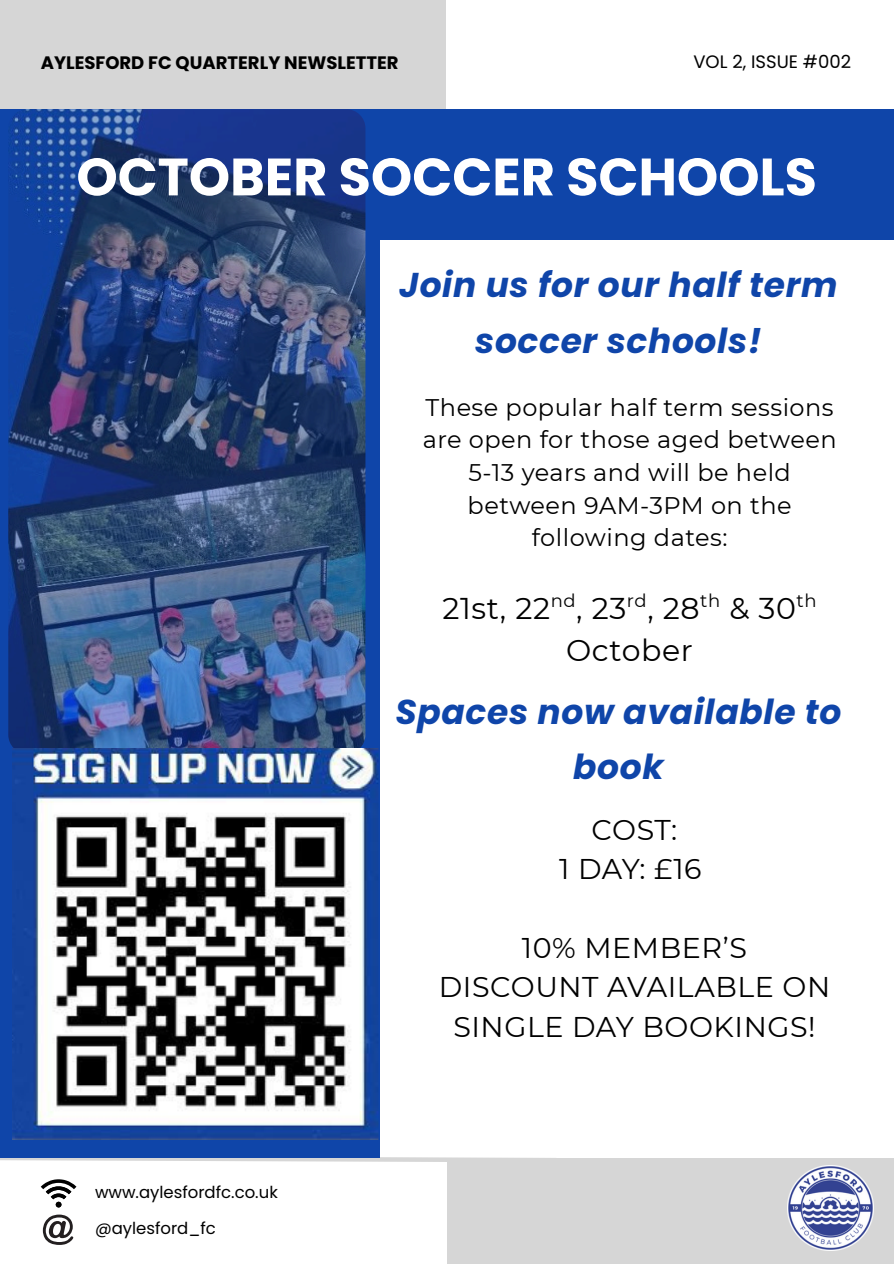
<style>
.page{position:relative;width:894px;height:1264px;background:#fff}
.page>*{position:absolute;margin:0;border:0;box-sizing:border-box;transform-origin:0 0}
.t1{font:700 52.5px "Poppins";color:#fff}
.t2{font:italic 700 34.35px/55.2px "Poppins";letter-spacing:.02em;color:#0f45a9;text-align:center}
.t3{font:30px/41.7px "Montserrat";letter-spacing:.02em;color:#000}
.t4{font:28.5px/39.5px "Montserrat";letter-spacing:.02em;color:#000;text-align:center}
.t5{font:24px/32.7px "Montserrat";letter-spacing:.02em;color:#000;text-align:center}
.t6{font:700 18px "Poppins";color:#000}
.t7{font:18px "Poppins";color:#000}
.t8{font:18px "Montserrat";letter-spacing:.035em;color:#000}
.t9{font:16.5px/35.8px "Poppins";color:#000}
</style>
<div class="page">
<div style="left:0;top:109px;width:893px;height:131px;background:#0f45a9"></div>
<div style="left:0;top:0;width:446px;height:109px;background:#d6d6d6"></div>
<div style="left:447px;top:1157px;width:446px;height:106px;background:#d6d6d6"></div>
<img style="left:787px;top:1165px;width:86px;height:85px">
<svg style="left:0;top:1157px;width:560px;height:5px"></svg>
<svg style="left:41px;top:1179px;width:35px;height:28px"></svg>
<svg style="left:43px;top:1214px;width:30px;height:30px"></svg>
<div style="left:0;top:225px;width:380px;height:932px;background:#0f45a9"></div>
<img style="left:8px;top:109px;width:357px;height:644px">
<img style="left:13px;top:748px;width:366px;height:391px">
<p class="t6" style="left:41px;top:50px;width:359px">AYLESFORD FC QUARTERLY NEWSLETTER</p>
<p class="t7" style="left:693px;top:49px;width:159px">VOL 2, ISSUE #002</p>
<h1 class="t1" style="left:76px;top:140px;width:741px">OCTOBER SOCCER SCHOOLS</h1>
<h2 class="t2" style="left:399px;top:258px;width:440px">Join us for our half term soccer schools!</h2>
<p class="t5" style="left:422px;top:390px;width:415px">These popular half term sessions are open for those aged between<br>5-13 years and will be held between 9AM-3PM on the following dates:</p>
<p class="t8" style="left:550px;top:589px;width:27px">nd</p>
<p class="t8" style="left:626px;top:589px;width:21px">rd</p>
<p class="t8" style="left:700px;top:589px;width:22px">th</p>
<p class="t8" style="left:796px;top:589px;width:22px">th</p>
<p class="t3" style="left:566px;top:588px;width:231px;text-indent:-124px">21st, 22 , 23 , 28 &amp; 30<br>October</p>
<h2 class="t2" style="left:395px;top:684px;width:447px">Spaces now available to book</h2>
<p class="t4" style="left:559px;top:809px;width:144px">COST:<br>1 DAY: £16</p>
<p class="t9" style="left:95px;top:1174px;width:184px">www.aylesfordfc.co.uk @aylesford_fc</p>
<p class="t4" style="left:438px;top:927px;width:393px">10% MEMBER’S<br>DISCOUNT AVAILABLE ON<br>SINGLE DAY BOOKINGS!</p>
</div>
